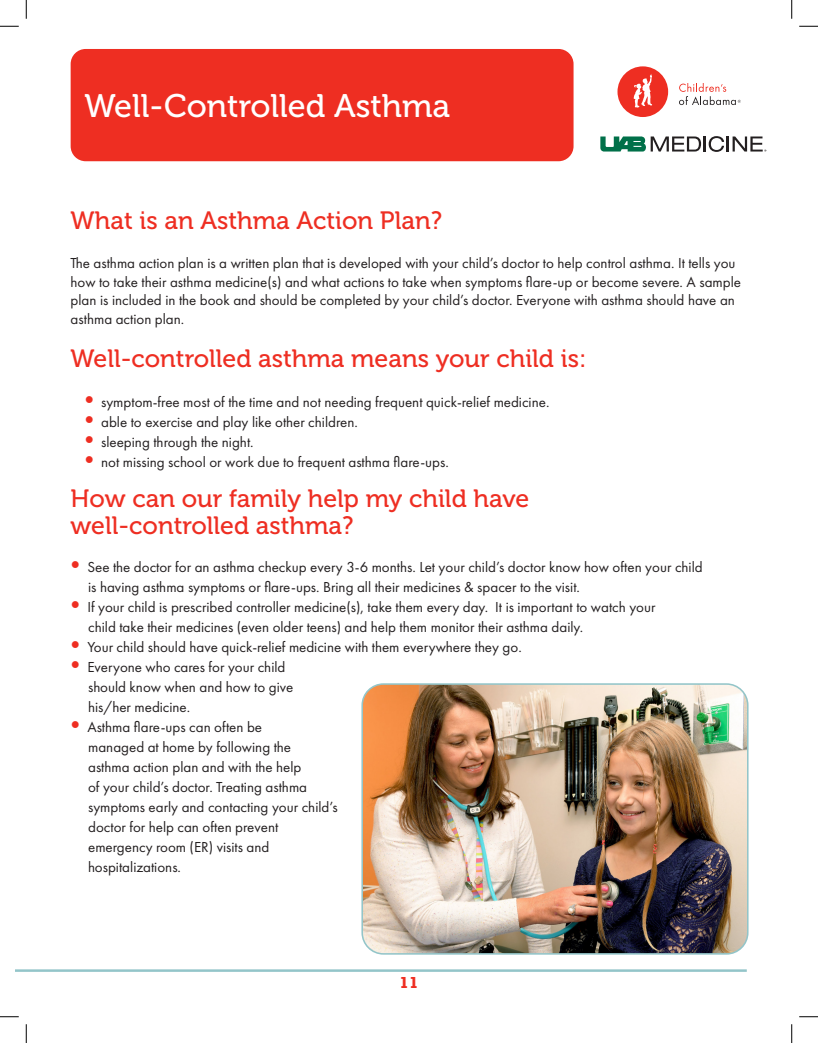
<style>
.page{position:relative;width:818px;height:1043px;background:#fff}
.page>*{position:absolute;margin:0;border:0;box-sizing:border-box;transform-origin:0 0}
.t1{font:32.5px "Museo 500";color:#fff}
.t2{font:25px/27.5px "Museo 500";color:#ee2e22}
.t3{font:15px/20px "Futura PT";color:#231f20}
.t4{font:700 15px "Rockwell";color:#ee2e22}
.s1{font-family:"Rockwell";font-size:27.5px;color:#ee2e22}
</style>
<div class="page">
<div style="left:71px;top:49px;width:502px;height:112px;background:#ee2e22;border-radius:15px"></div>
<img style="left:364px;top:686px;width:383px;height:267px">
<div style="left:361px;top:683px;width:387px;height:271px;border:2px solid #93c5c9;border-radius:21px"></div>
<hr style="left:15px;top:969px;width:731px;height:2px;background:#93c5c9">
<div style="left:617px;top:66px;width:51px;height:51px;background:#ee2e22;border-radius:50%"></div>
<svg style="left:633px;top:74px;width:19px;height:33px"></svg>
<svg style="left:679px;top:83px;width:61px;height:22px"></svg>
<svg style="left:600px;top:136px;width:101px;height:16px"></svg>
<hr style="left:703px;top:136px;width:3px;height:15px;background:#231f20">
<svg style="left:708px;top:136px;width:16px;height:16px"></svg>
<hr style="left:726px;top:136px;width:3px;height:15px;background:#231f20">
<svg style="left:732px;top:136px;width:34px;height:15px"></svg>
<svg style="left:0;top:25px;width:19px;height:2px"></svg>
<svg style="left:799px;top:25px;width:19px;height:2px"></svg>
<svg style="left:0;top:1016px;width:19px;height:1px"></svg>
<svg style="left:799px;top:1016px;width:19px;height:1px"></svg>
<svg style="left:25px;top:0;width:2px;height:19px"></svg>
<svg style="left:25px;top:1024px;width:2px;height:18px"></svg>
<svg style="left:791px;top:0;width:1px;height:19px"></svg>
<svg style="left:791px;top:1024px;width:1px;height:18px"></svg>
<p class="t1" style="left:84px;top:88px;width:367px">Well-Controlled Asthma</p>
<p class="t2" style="left:71px;top:207px;width:373px">What is an Asthma Action Plan?</p>
<p class="t3" style="left:71px;top:253px;width:672px;line-height:18.8px">The asthma action plan is a written plan that is developed with your child’s doctor to help control asthma. It tells you how to take their asthma medicine(s) and what actions to take when symptoms flare-up or become severe. A sample plan is included in the book and should be completed by your child’s doctor. Everyone with asthma should have an asthma action plan.</p>
<p class="t2" style="left:71px;top:345px;width:517px">Well-controlled asthma means your child is:</p>
<p class="t3" style="left:84px;top:391px;width:466px"><span class="s1">•</span> symptom-free most of the time and not needing frequent quick-relief medicine.</p>
<p class="t3" style="left:84px;top:411px;width:275px"><span class="s1">•</span> able to exercise and play like other children.</p>
<p class="t3" style="left:84px;top:431px;width:171px"><span class="s1">•</span> sleeping through the night.</p>
<p class="t3" style="left:84px;top:451px;width:366px"><span class="s1">•</span> not missing school or work due to frequent asthma flare-ups.</p>
<p class="t2" style="left:71px;top:485px;width:460px">How can our family help my child have well-controlled asthma?</p>
<p class="t3" style="left:88px;top:556px;width:616px;text-indent:-17px"><span class="s1">•</span> See the doctor for an asthma checkup every 3-6 months. Let your child’s doctor know how often your child is having asthma symptoms or flare-ups. Bring all their medicines &amp; spacer to the visit.</p>
<p class="t3" style="left:88px;top:596px;width:569px;text-indent:-17px"><span class="s1">•</span> If your child is prescribed controller medicine(s), take them every day. It is important to watch your child take their medicines (even older teens) and help them monitor their asthma daily.</p>
<p class="t3" style="left:71px;top:636px;width:452px"><span class="s1">•</span> Your child should have quick-relief medicine with them everywhere they go.</p>
<p class="t3" style="left:88px;top:656px;width:207px;text-indent:-17px"><span class="s1">•</span> Everyone who cares for your child should know when and how to give his/her medicine.</p>
<p class="t3" style="left:88px;top:716px;width:251px;text-indent:-17px"><span class="s1">•</span> Asthma flare-ups can often be<br>managed at home by following the<br>asthma action plan and with the help<br>of your child’s doctor. Treating asthma symptoms early and contacting your child’s doctor for help can often prevent emergency room (ER) visits and hospitalizations.</p>
<p class="t4" style="left:399px;top:973px;width:20px">11</p>
</div>
